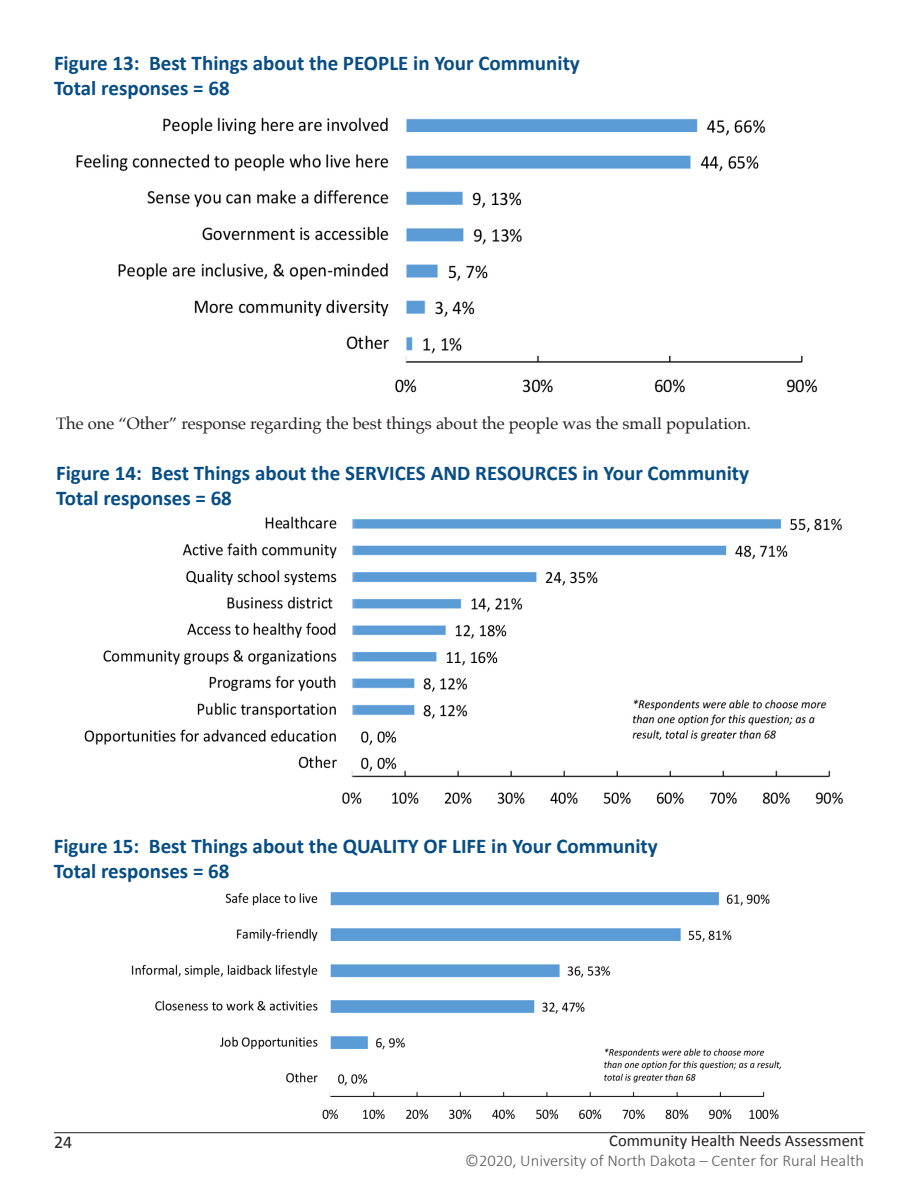
<style>
.page{position:relative;width:918px;height:1188px;background:#fff}
.page>*{position:absolute;margin:0;border:0;box-sizing:border-box;transform-origin:0 0}
.t1{font:700 21px "Calibri";color:#064d85}
.t2{font:18px "Calibri";color:#231f20}
.text{font:16.5px "Palatino";color:#231f20}
.t3{font:300 16.5px "Calibri";color:#57585a}
.t4{font:16.5px "Calibri";color:#231f20}
</style>
<div class="page">
<hr style="left:54px;top:1132px;width:811px;height:1px;background:#231f20">
<img style="left:76px;top:117px;width:742px;height:276px">
<img style="left:84px;top:516px;width:759px;height:288px">
<img style="left:131px;top:892px;width:650px;height:228px">
<p class="t1" style="left:54px;top:49px;width:527px">Figure 13: Best Things about the PEOPLE in Your Community</p>
<p class="t1" style="left:54px;top:75px;width:177px">Total responses = 68</p>
<p class="text" style="left:56px;top:409px;width:696px">The one “Other” response regarding the best things about the people was the small population.</p>
<p class="t1" style="left:56px;top:460px;width:694px">Figure 14: Best Things about the SERVICES AND RESOURCES in Your Community</p>
<p class="t1" style="left:56px;top:485px;width:177px">Total responses = 68</p>
<p class="t1" style="left:54px;top:832px;width:606px">Figure 15: Best Things about the QUALITY OF LIFE in Your Community</p>
<p class="t1" style="left:54px;top:858px;width:177px">Total responses = 68</p>
<p class="t2" style="left:54px;top:1130px;width:20px">24</p>
<p class="t4" style="left:609px;top:1130px;width:256px">Community Health Needs Assessment</p>
<p class="t3" style="left:465px;top:1150px;width:400px">©2020, University of North Dakota – Center for Rural Health</p>
</div>
